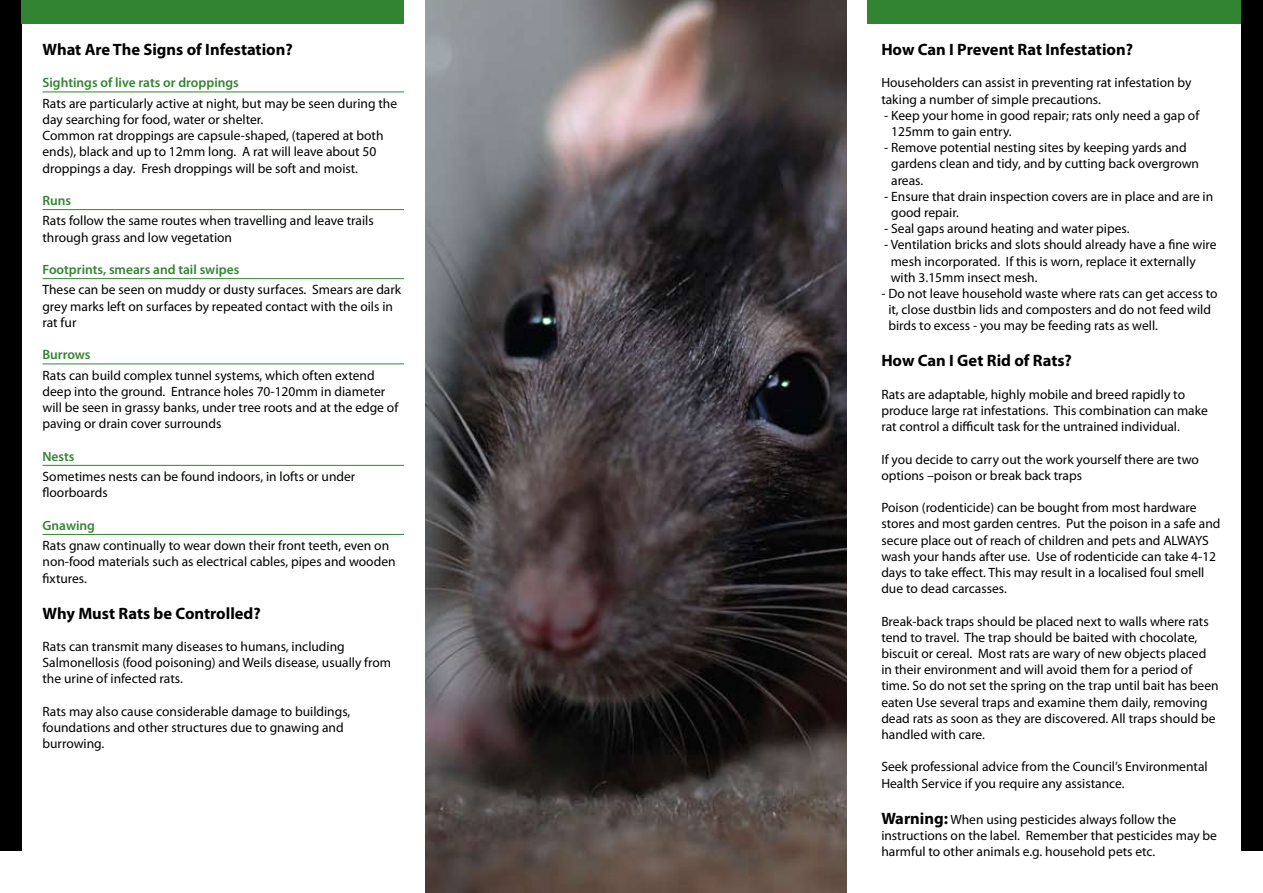
<style>
.page{position:relative;width:1263px;height:893px;background:#fff}
.page>*{position:absolute;margin:0;border:0;box-sizing:border-box;transform-origin:0 0}
.t1{font:700 16.5px "Myriad Pro";color:#000}
.t2{font:13.5px/16.2px "Myriad Pro";color:#000}
.t3{font:600 13.5px "Myriad Pro";color:#328432}
.s1{font-weight:700;font-size:16.5px}
</style>
<div class="page">
<div style="left:867px;top:0;width:375px;height:24px;background:#328432"></div>
<div style="left:0;top:0;width:21px;height:850px;background:#000"></div>
<div style="left:1242px;top:0;width:21px;height:850px;background:#000"></div>
<div style="left:21px;top:0;width:383px;height:24px;background:#328432"></div>
<hr style="left:43px;top:92px;width:361px;height:1px;background:#328432">
<hr style="left:43px;top:209px;width:361px;height:1px;background:#328432">
<hr style="left:43px;top:278px;width:361px;height:1px;background:#328432">
<hr style="left:43px;top:364px;width:361px;height:1px;background:#328432">
<hr style="left:43px;top:465px;width:361px;height:1px;background:#328432">
<hr style="left:43px;top:534px;width:361px;height:1px;background:#328432">
<img style="left:425px;top:0;width:421px;height:893px">
<p class="t1" style="left:43px;top:39px;width:252px">What Are The Signs of Infestation?</p>
<p class="t3" style="left:43px;top:74px;width:198px">Sightings of live rats or droppings</p>
<p class="t2" style="left:43px;top:95px;width:356px">Rats are particularly active at night, but may be seen during the day searching for food, water or shelter.<br>Common rat droppings are capsule-shaped, (tapered at both ends), black and up to 12mm long. A rat will leave about 50 droppings a day. Fresh droppings will be soft and moist.</p>
<p class="t3" style="left:43px;top:192px;width:30px">Runs</p>
<p class="t2" style="left:43px;top:213px;width:333px">Rats follow the same routes when travelling and leave trails through grass and low vegetation</p>
<p class="t3" style="left:43px;top:261px;width:198px">Footprints, smears and tail swipes</p>
<p class="t2" style="left:43px;top:282px;width:360px">These can be seen on muddy or dusty surfaces. Smears are dark grey marks left on surfaces by repeated contact with the oils in rat fur</p>
<p class="t3" style="left:43px;top:346px;width:50px">Burrows</p>
<p class="t2" style="left:43px;top:367px;width:357px">Rats can build complex tunnel systems, which often extend deep into the ground. Entrance holes 70-120mm in diameter will be seen in grassy banks, under tree roots and at the edge of paving or drain cover surrounds</p>
<p class="t3" style="left:43px;top:448px;width:34px">Nests</p>
<p class="t2" style="left:43px;top:468px;width:314px">Sometimes nests can be found indoors, in lofts or under floorboards</p>
<p class="t3" style="left:43px;top:517px;width:54px">Gnawing</p>
<p class="t2" style="left:43px;top:537px;width:355px">Rats gnaw continually to wear down their front teeth, even on non-food materials such as electrical cables, pipes and wooden fixtures.</p>
<p class="t1" style="left:43px;top:602px;width:220px">Why Must Rats be Controlled?</p>
<p class="t2" style="left:43px;top:638px;width:350px">Rats can transmit many diseases to humans, including<br>Salmonellosis (food poisoning) and Weils disease, usually from the urine of infected rats.</p>
<p class="t2" style="left:43px;top:703px;width:309px">Rats may also cause considerable damage to buildings, foundations and other structures due to gnawing and burrowing.</p>
<p class="t1" style="left:881px;top:39px;width:253px">How Can I Prevent Rat Infestation?</p>
<p class="t2" style="left:881px;top:74px;width:312px">Householders can assist in preventing rat infestation by taking a number of simple precautions.</p>
<p class="t2" style="left:891px;top:107px;width:310px;text-indent:-7px">- Keep your home in good repair; rats only need a gap of<br>125mm to gain entry.</p>
<p class="t2" style="left:891px;top:139px;width:309px;text-indent:-7px">- Remove potential nesting sites by keeping yards and gardens clean and tidy, and by cutting back overgrown areas.</p>
<p class="t2" style="left:891px;top:188px;width:324px;text-indent:-7px">- Ensure that drain inspection covers are in place and are in good repair.</p>
<p class="t2" style="left:884px;top:220px;width:247px">- Seal gaps around heating and water pipes.</p>
<p class="t2" style="left:891px;top:236px;width:327px;text-indent:-7px">- Ventilation bricks and slots should already have a fine wire mesh incorporated. If this is worn, replace it externally with 3.15mm insect mesh.</p>
<p class="t2" style="left:888px;top:285px;width:331px;text-indent:-7px">- Do not leave household waste where rats can get access to it, close dustbin lids and composters and do not feed wild birds to excess - you may be feeding rats as well.</p>
<p class="t1" style="left:881px;top:350px;width:192px">How Can I Get Rid of Rats?</p>
<p class="t2" style="left:881px;top:386px;width:328px">Rats are adaptable, highly mobile and breed rapidly to produce large rat infestations. This combination can make rat control a difficult task for the untrained individual.</p>
<p class="t2" style="left:881px;top:451px;width:319px">If you decide to carry out the work yourself there are two options –poison or break back traps</p>
<p class="t2" style="left:881px;top:499px;width:341px">Poison (rodenticide) can be bought from most hardware stores and most garden centres. Put the poison in a safe and secure place out of reach of children and pets and ALWAYS wash your hands after use. Use of rodenticide can take 4-12 days to take effect. This may result in a localised foul smell due to dead carcasses.</p>
<p class="t2" style="left:881px;top:613px;width:339px">Break-back traps should be placed next to walls where rats tend to travel. The trap should be baited with chocolate, biscuit or cereal. Most rats are wary of new objects placed in their environment and will avoid them for a period of time. So do not set the spring on the trap until bait has been eaten Use several traps and examine them daily, removing dead rats as soon as they are discovered. All traps should be handled with care.</p>
<p class="t2" style="left:881px;top:758px;width:328px">Seek professional advice from the Council’s Environmental<br>Health Service if you require any assistance.</p>
<p class="t2" style="left:881px;top:811px;width:337px"><span class="s1">Warning:</span> When using pesticides always follow the instructions on the label. Remember that pesticides may be harmful to other animals e.g. household pets etc.</p>
</div>
